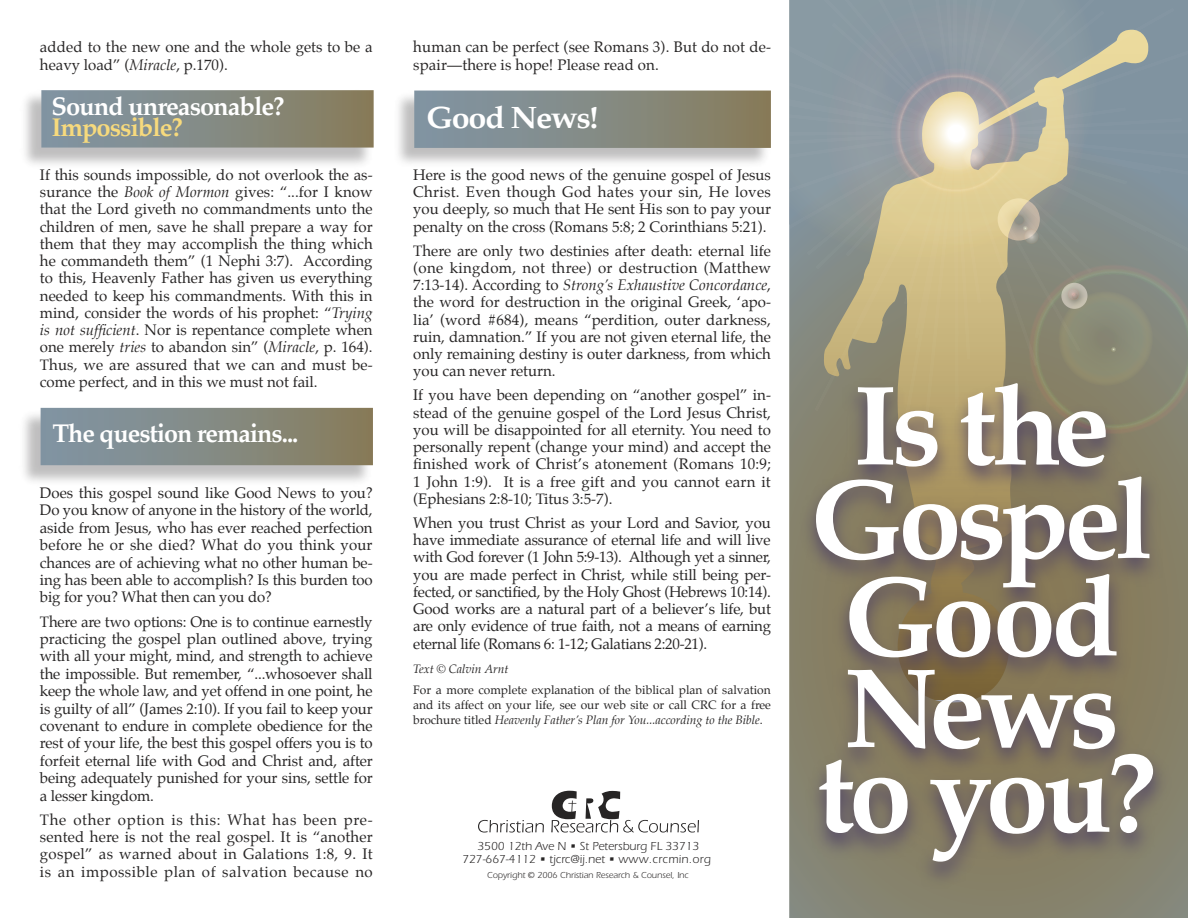
<style>
.page{position:relative;width:1188px;height:918px;background:#fff}
.page>*{position:absolute;margin:0;border:0;box-sizing:border-box;transform-origin:0 0}
.t1{font:700 113.4px/94.2px "Palatino";letter-spacing:-.05em;color:#fff;text-align:center}
.t2{font:700 30.6px "Palatino";letter-spacing:-.04em;color:#fff;scale:1.06 1}
.t3{font:700 25.5px "Palatino";letter-spacing:-.04em;color:#fff}
.t4{font:700 25.5px "Palatino";letter-spacing:-.04em;color:#f7da7d}
.t5{font:15px/17.2px "Palatino";color:#272525;text-align:justify}
.t6{font:12px/15px "Palatino";color:#272525;text-align:justify}
.t7{font:12px "Itc Eras";color:#272525}
.t8{font:italic 12px "Palatino";color:#272525}
.t9{font:9px "Itc Eras";color:#272525}
.s1{font-style:italic}
</style>
<div class="page">
<img style="left:789px;top:450px;width:387px;height:468px">
<svg style="left:789px;top:0;width:399px;height:450px;background:#9e9f92"></svg>
<svg style="left:1017px;top:252px;width:171px;height:193px;background:#858473"></svg>
<svg style="left:1061px;top:283px;width:26px;height:26px"></svg>
<svg style="left:998px;top:198px;width:42px;height:43px"></svg>
<svg style="left:953px;top:137px;width:40px;height:40px"></svg>
<svg style="left:1062px;top:283px;width:22px;height:21px"></svg>
<svg style="left:1016px;top:221px;width:30px;height:30px"></svg>
<svg style="left:478px;top:820px;width:66px;height:13px"></svg>
<svg style="left:551px;top:791px;width:148px;height:42px"></svg>
<img style="left:24px;top:407px;width:349px;height:75px">
<div style="left:41px;top:408px;width:332px;height:57px;background:linear-gradient(to right,#8096a8,#887d5c)"></div>
<div style="left:414px;top:91px;width:357px;height:57px;background:linear-gradient(to right,#8096a8,#887d5c)"></div>
<div style="left:41px;top:90px;width:333px;height:58px;background:linear-gradient(to right,#8096a8,#887d5c)"></div>
<p class="t5" style="left:40px;top:40px;width:334px">added to the new one and the whole gets to be a heavy load” (<span class="s1">Miracle</span>, p.170).</p>
<h3 class="t3" style="left:51px;top:91px;width:235px">Sound unreasonable?</h3>
<h3 class="t4" style="left:51px;top:112px;width:133px">Impossible?</h3>
<p class="t5" style="left:40px;top:167px;width:334px">If this sounds impossible, do not overlook the as&shy;surance the <span class="s1">Book of Mormon</span> gives: “...for I know that the Lord giveth no commandments unto the children of men, save he shall prepare a way for them that they may accomplish the thing which he commandeth them” (1 Nephi 3:7). According to this, Heavenly Father has given us everything needed to keep his commandments. With this in mind, consider the words of his prophet: “<span class="s1">Trying is not sufficient</span>. Nor is repentance complete when one merely <span class="s1">tries</span> to abandon sin” (<span class="s1">Miracle</span>, p. 164).<br>Thus, we are assured that we can and must be&shy;come perfect, and in this we must not fail.</p>
<h3 class="t3" style="left:52px;top:418px;width:248px">The question remains...</h3>
<p class="t5" style="left:40px;top:485px;width:334px">Does this gospel sound like Good News to you?<br>Do you know of anyone in the history of the world, aside from Jesus, who has ever reached perfection before he or she died? What do you think your chances are of achieving what no other human be&shy;ing has been able to accomplish? Is this burden too big for you? What then can you do?</p>
<p class="t5" style="left:40px;top:614px;width:334px">There are two options: One is to continue earnestly practicing the gospel plan outlined above, trying with all your might, mind, and strength to achieve the impossible. But remember, “...whosoever shall keep the whole law, and yet offend in one point, he is guilty of all” (James 2:10). If you fail to keep your covenant to endure in complete obedience for the rest of your life, the best this gospel offers you is to forfeit eternal life with God and Christ and, after being adequately punished for your sins, settle for a lesser kingdom.</p>
<p class="t5" style="left:40px;top:812px;width:334px">The other option is this: What has been pre&shy;sented here is not the real gospel. It is “another gospel” as warned about in Galations 1:8, 9. It is an impossible plan of salvation because no</p>
<p class="t5" style="left:413px;top:40px;width:359px">human can be perfect (see Romans 3). But do not de&shy;spair—there is hope! Please read on.</p>
<h2 class="t2" style="left:426px;top:99px;width:164px">Good News!</h2>
<p class="t5" style="left:413px;top:167px;width:359px">Here is the good news of the genuine gospel of Jesus Christ. Even though God hates your sin, He loves you deeply, so much that He sent His son to pay your penalty on the cross (Romans 5:8; 2 Corinthians 5:21).</p>
<p class="t5" style="left:413px;top:243px;width:359px">There are only two destinies after death: eternal life (one kingdom, not three) or destruction (Matthew 7:13-14). According to <span class="s1">Strong’s Exhaustive Concordance</span>, the word for destruction in the original Greek, ‘apo&shy;lia’ (word #684), means “perdition, outer darkness, ruin, damnation.” If you are not given eternal life, the only remaining destiny is outer darkness, from which you can never return.</p>
<p class="t5" style="left:413px;top:388px;width:359px">If you have been depending on “another gospel” in&shy;stead of the genuine gospel of the Lord Jesus Christ, you will be disappointed for all eternity. You need to personally repent (change your mind) and accept the finished work of Christ’s atonement (Romans 10:9; 1 John 1:9). It is a free gift and you cannot earn it (Ephesians 2:8-10; Titus 3:5-7).</p>
<p class="t5" style="left:413px;top:515px;width:359px">When you trust Christ as your Lord and Savior, you have immediate assurance of eternal life and will live with God forever (1 John 5:9-13). Although yet a sinner, you are made perfect in Christ, while still being per&shy;fected, or sanctified, by the Holy Ghost (Hebrews 10:14).<br>Good works are a natural part of a believer’s life, but are only evidence of true faith, not a means of earning eternal life (Romans 6: 1-12; Galatians 2:20-21).</p>
<p class="t8" style="left:413px;top:661px;width:97px">Text © Calvin Arnt</p>
<p class="t6" style="left:413px;top:684px;width:359px">For a more complete explanation of the biblical plan of salvation and its affect on your life, see our web site or call CRC for a free brochure titled <span class="s1">Heavenly Father’s Plan for You...according to the Bible</span>.</p>
<p class="t7" style="left:478px;top:839px;width:223px">3500 12th Ave N • St Petersburg FL 33713</p>
<p class="t7" style="left:462px;top:852px;width:250px">727-667-4112 • tjcrc@ij.net • www.crcmin.org</p>
<p class="t9" style="left:487px;top:870px;width:203px">Copyright © 2006 Christian Research &amp; Counsel, Inc</p>
<h1 class="t1" style="left:810px;top:389px;width:345px">Is the<br>Gospel<br>Good<br>News</h1>
<h1 class="t1" style="left:817px;top:757px;width:342px">to you?</h1>
</div>
